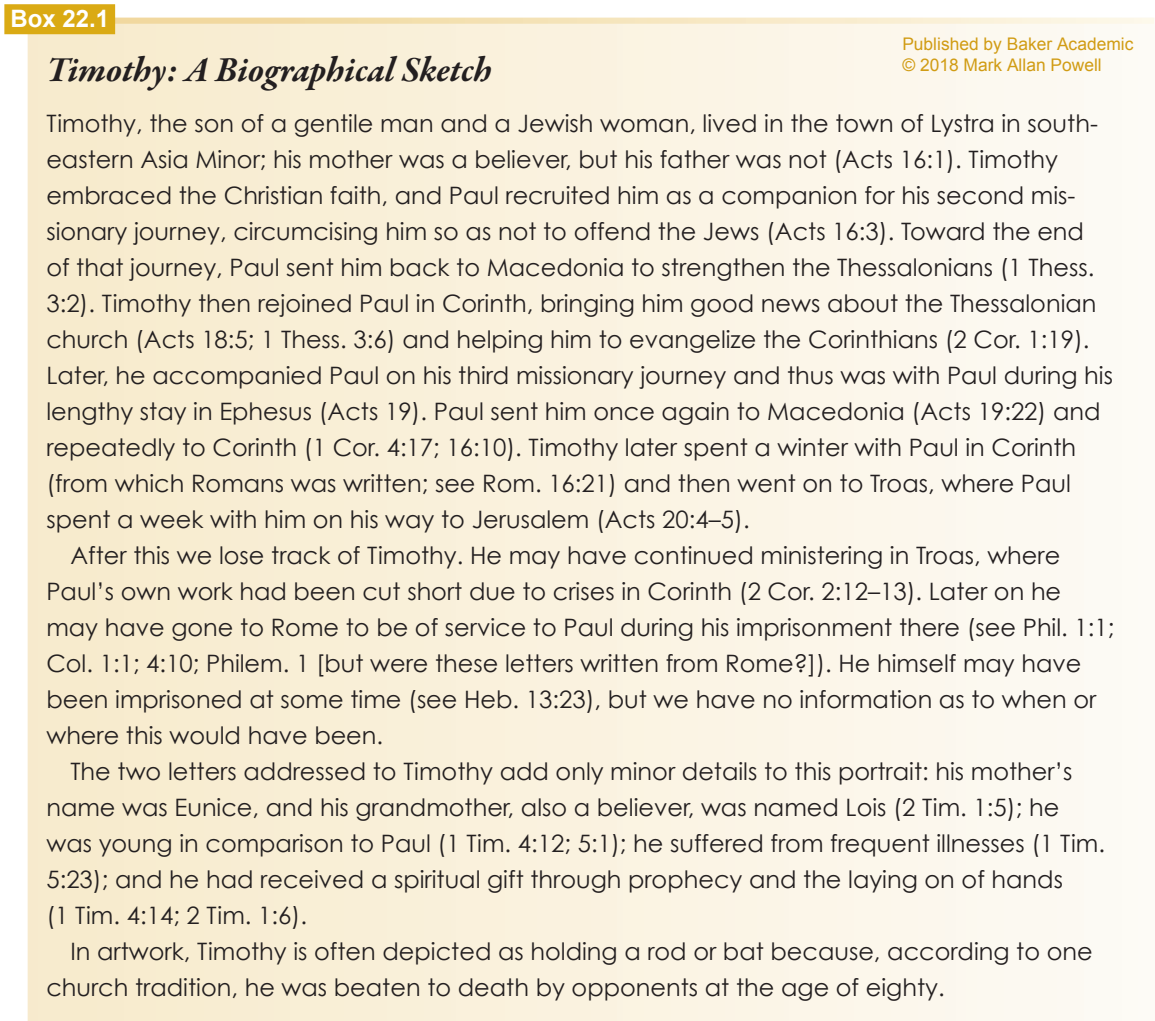
<style>
.page{position:relative;width:1155px;height:1021px;background:#fff}
.page>*{position:absolute;margin:0;border:0;box-sizing:border-box;transform-origin:0 0}
.t1{font:italic 700 36px "Garamond Premr Pro";letter-spacing:-.005em;color:#231f20}
.t2{font:24px "Century Gothic";color:#231f20}
.t3{font:700 24px "Arial";color:#fff}
.t4{font:17.4px/21px "Arial";color:#d19c14}
</style>
<div class="page">
<div style="left:10px;top:9px;width:1144px;height:1012px;background:linear-gradient(to right,#f8ebce,#fdfaf4)"></div>
<svg style="left:115px;top:18px;width:1038px;height:6px;background:#f5e6c0"></svg>
<div style="left:4px;top:4px;width:111px;height:30px;background:#daaa14"></div>
<p class="t3" style="left:10px;top:2px;width:100px">Box 22.1</p>
<h1 class="t1" style="left:46px;top:47px;width:447px">Timothy: A Biographical Sketch</h1>
<p class="t2" style="left:46px;top:108px;width:1053px">Timothy, the son of a gentile man and a Jewish woman, lived in the town of Lystra in south-</p>
<p class="t2" style="left:46px;top:144px;width:1013px">eastern Asia Minor; his mother was a believer, but his father was not (Acts 16:1). Timothy</p>
<p class="t2" style="left:46px;top:180px;width:1030px">embraced the Christian faith, and Paul recruited him as a companion for his second mis-</p>
<p class="t2" style="left:46px;top:216px;width:1039px">sionary journey, circumcising him so as not to offend the Jews (Acts 16:3). Toward the end</p>
<p class="t2" style="left:46px;top:252px;width:1049px">of that journey, Paul sent him back to Macedonia to strengthen the Thessalonians (1 Thess.</p>
<p class="t2" style="left:46px;top:288px;width:1051px">3:2). Timothy then rejoined Paul in Corinth, bringing him good news about the Thessalonian</p>
<p class="t2" style="left:46px;top:324px;width:1044px">church (Acts 18:5; 1 Thess. 3:6) and helping him to evangelize the Corinthians (2 Cor. 1:19).</p>
<p class="t2" style="left:46px;top:360px;width:1068px">Later, he accompanied Paul on his third missionary journey and thus was with Paul during his</p>
<p class="t2" style="left:46px;top:396px;width:1055px">lengthy stay in Ephesus (Acts 19). Paul sent him once again to Macedonia (Acts 19:22) and</p>
<p class="t2" style="left:46px;top:432px;width:1031px">repeatedly to Corinth (1 Cor. 4:17; 16:10). Timothy later spent a winter with Paul in Corinth</p>
<p class="t2" style="left:46px;top:468px;width:1026px">(from which Romans was written; see Rom. 16:21) and then went on to Troas, where Paul</p>
<p class="t2" style="left:46px;top:504px;width:704px">spent a week with him on his way to Jerusalem (Acts 20:4–5).</p>
<p class="t2" style="left:70px;top:540px;width:991px">After this we lose track of Timothy. He may have continued ministering in Troas, where</p>
<p class="t2" style="left:46px;top:576px;width:1016px">Paul’s own work had been cut short due to crises in Corinth (2 Cor. 2:12–13). Later on he</p>
<p class="t2" style="left:46px;top:612px;width:1069px">may have gone to Rome to be of service to Paul during his imprisonment there (see Phil. 1:1;</p>
<p class="t2" style="left:46px;top:648px;width:1036px">Col. 1:1; 4:10; Philem. 1 [but were these letters written from Rome?]). He himself may have</p>
<p class="t2" style="left:46px;top:684px;width:1051px">been imprisoned at some time (see Heb. 13:23), but we have no information as to when or</p>
<p class="t2" style="left:46px;top:720px;width:338px">where this would have been.</p>
<p class="t2" style="left:70px;top:756px;width:1003px">The two letters addressed to Timothy add only minor details to this portrait: his mother’s</p>
<p class="t2" style="left:46px;top:792px;width:1014px">name was Eunice, and his grandmother, also a believer, was named Lois (2 Tim. 1:5); he</p>
<p class="t2" style="left:46px;top:828px;width:1060px">was young in comparison to Paul (1 Tim. 4:12; 5:1); he suffered from frequent illnesses (1 Tim.</p>
<p class="t2" style="left:46px;top:864px;width:1018px">5:23); and he had received a spiritual gift through prophecy and the laying on of hands</p>
<p class="t2" style="left:46px;top:900px;width:262px">(1 Tim. 4:14; 2 Tim. 1:6).</p>
<p class="t2" style="left:70px;top:936px;width:1023px">In artwork, Timothy is often depicted as holding a rod or bat because, according to one</p>
<p class="t2" style="left:46px;top:972px;width:899px">church tradition, he was beaten to death by opponents at the age of eighty.</p>
<p class="t4" style="left:902px;top:34px;width:232px">Published by Baker Academic © 2018 Mark Allan Powell</p>
</div>
